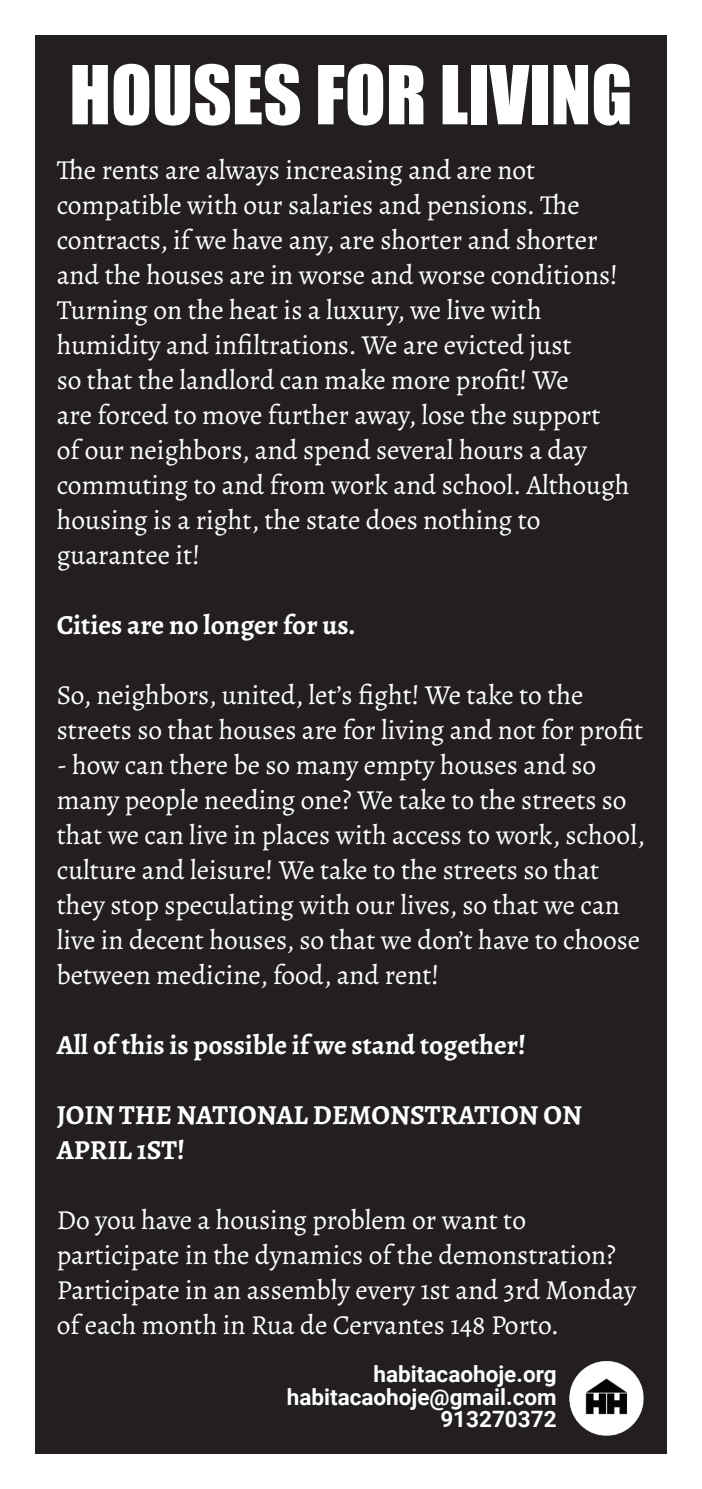
<style>
.page{position:relative;width:702px;height:1489px;background:#fff}
.page>*{position:absolute;margin:0;border:0;box-sizing:border-box;transform-origin:0 0}
.t1{font:75px "Impact";color:#fff}
.t2{font:27.5px/35px "Alegreya";color:#fff}
.t3{font:700 27.5px/35px "Alegreya";color:#fff}
.t4{font:700 22.5px/22.5px "Roboto";color:#fff;text-align:right}
</style>
<div class="page">
<div style="left:35px;top:35px;width:631px;height:1418px;background:#231f20"></div>
<img style="left:569px;top:1361px;width:75px;height:75px">
<h1 class="t1" style="left:69px;top:37px;width:564px">HOUSES FOR LIVING</h1>
<p class="t2" style="left:57px;top:152px;width:574px">The rents are always increasing and are not compatible with our salaries and pensions. The contracts, if we have any, are shorter and shorter and the houses are in worse and worse conditions!<br>Turning on the heat is a luxury, we live with humidity and infiltrations. We are evicted just<br>so that the landlord can make more profit! We<br>are forced to move further away, lose the support of our neighbors, and spend several hours a day commuting to and from work and school. Although housing is a right, the state does nothing to guarantee it!</p>
<p class="t3" style="left:57px;top:607px;width:300px">Cities are no longer for us.</p>
<p class="t2" style="left:57px;top:677px;width:588px">So, neighbors, united, let’s fight! We take to the streets so that houses are for living and not for profit</p>
<p class="t2" style="left:57px;top:747px;width:590px">- how can there be so many empty houses and so many people needing one? We take to the streets so that we can live in places with access to work, school, culture and leisure! We take to the streets so that they stop speculating with our lives, so that we can live in decent houses, so that we don’t have to choose between medicine, food, and rent!</p>
<p class="t3" style="left:57px;top:1027px;width:471px">All of this is possible if we stand together!</p>
<p class="t3" style="left:57px;top:1097px;width:527px">JOIN THE NATIONAL DEMONSTRATION ON<br>APRIL 1ST!</p>
<p class="t2" style="left:57px;top:1202px;width:581px">Do you have a housing problem or want to participate in the dynamics of the demonstration?<br>Participate in an assembly every 1st and 3rd Monday of each month in Rua de Cervantes 148 Porto.</p>
<p class="t4" style="left:287px;top:1362px;width:271px">habitacaohoje.org habitacaohoje@gmail.com<br>913270372</p>
</div>
